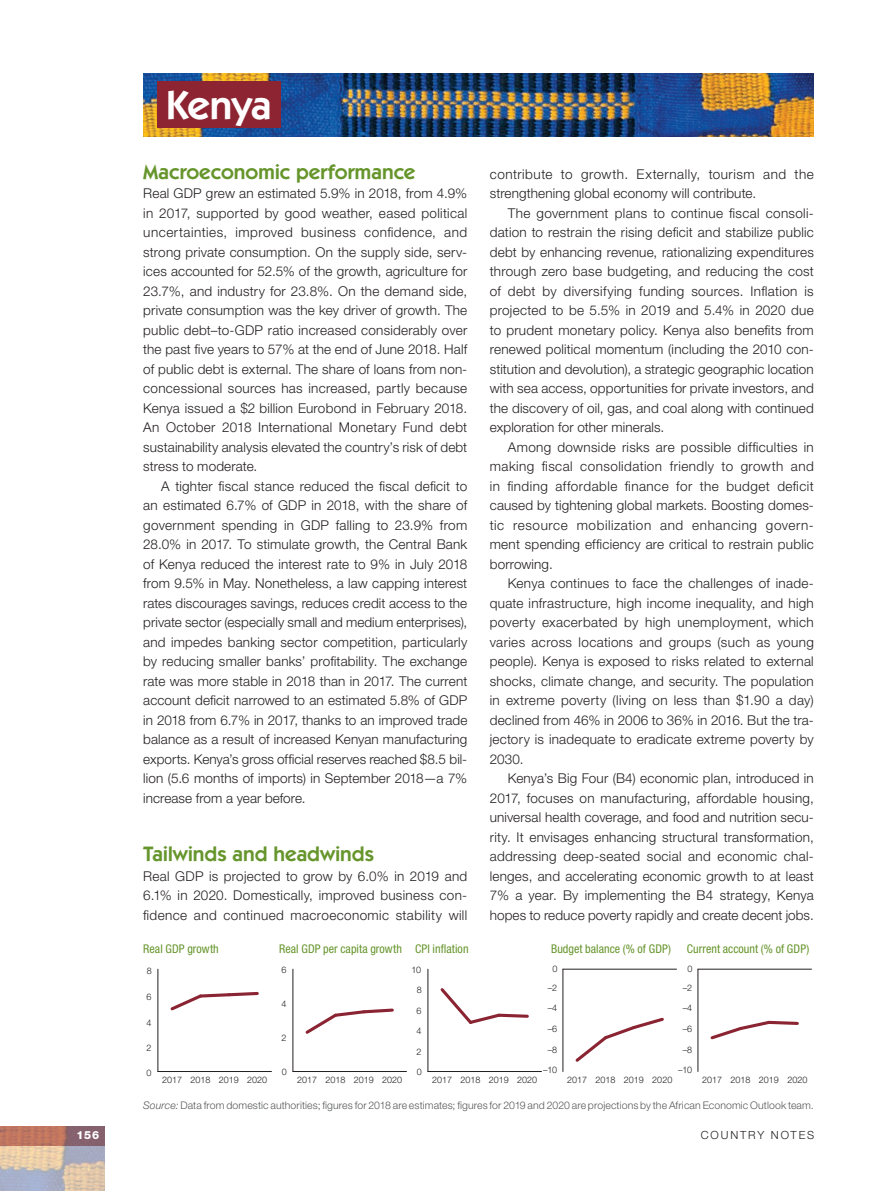
<style>
.page{position:relative;width:893px;height:1191px;background:#fff}
.page>*{position:absolute;margin:0;border:0;box-sizing:border-box;transform-origin:0 0}
.t1{font:600 40.5px "ITC Kabel Std";letter-spacing:-.015em;color:#fff}
.t2{font:600 21px "ITC Kabel Std";color:#66952c}
.t3{font:300 13.5px/19.5px "Helvetica Neue LT Std";letter-spacing:.01em;color:#231f20;text-align:justify}
.t4{font:condensed 12px "Helvetica Neue LT Std";letter-spacing:.005em;color:#66952c}
.t5{font:300 11.25px "Helvetica Neue LT Std";letter-spacing:.17em;color:#231f20}
.t6{font:800 11.25px "Helvetica Neue LT Std";color:#fff}
.t7{font:300 10.5px "Helvetica Neue LT Std";letter-spacing:.01em;color:#57585a}
.t8{font:300 9px "Helvetica Neue LT Std";color:#231f20}
.s1{font-style:italic}
</style>
<div class="page">
<img style="left:0;top:1146px;width:105px;height:45px">
<svg style="left:0;top:1126px;width:105px;height:20px;background:#a96d64"></svg>
<img style="left:143px;top:73px;width:671px;height:63px">
<div style="left:157px;top:82px;width:123px;height:46px;background:#8d2431"></div>
<hr style="left:563px;top:969px;width:113px;height:1px;background:#231f20">
<hr style="left:563px;top:969px;width:1px;height:102px;background:#231f20">
<svg style="left:575px;top:1017px;width:89px;height:45px"></svg>
<hr style="left:698px;top:969px;width:113px;height:1px;background:#231f20">
<hr style="left:698px;top:969px;width:1px;height:102px;background:#231f20">
<svg style="left:710px;top:1020px;width:89px;height:20px"></svg>
<hr style="left:293px;top:1071px;width:113px;height:1px;background:#231f20">
<hr style="left:293px;top:969px;width:1px;height:102px;background:#231f20">
<svg style="left:305px;top:1008px;width:89px;height:26px"></svg>
<hr style="left:428px;top:1071px;width:113px;height:1px;background:#231f20">
<hr style="left:428px;top:969px;width:1px;height:102px;background:#231f20">
<svg style="left:440px;top:988px;width:89px;height:36px"></svg>
<hr style="left:158px;top:1071px;width:113px;height:1px;background:#231f20">
<hr style="left:158px;top:969px;width:1px;height:102px;background:#231f20">
<svg style="left:170px;top:992px;width:89px;height:19px"></svg>
<h1 class="t1" style="left:166px;top:81px;width:107px">Kenya</h1>
<h2 class="t2" style="left:143px;top:159px;width:274px">Macroeconomic performance</h2>
<p class="t3" style="left:143px;top:183px;width:326px">Real GDP grew an estimated 5.9% in 2018, from 4.9% in 2017, supported by good weather, eased political uncertainties, improved business confidence, and strong private consumption. On the supply side, serv&shy;ices accounted for 52.5% of the growth, agriculture for 23.7%, and industry for 23.8%. On the demand side, private consumption was the key driver of growth. The public debt–to-GDP ratio increased considerably over the past five years to 57% at the end of June 2018. Half of public debt is external. The share of loans from non&shy;concessional sources has increased, partly because Kenya issued a $2 billion Eurobond in February 2018.<br>An October 2018 International Monetary Fund debt sustainability analysis elevated the country’s risk of debt stress to moderate.</p>
<p class="t3" style="left:143px;top:476px;width:326px;text-indent:18px">A tighter fiscal stance reduced the fiscal deficit to an estimated 6.7% of GDP in 2018, with the share of government spending in GDP falling to 23.9% from 28.0% in 2017. To stimulate growth, the Central Bank of Kenya reduced the interest rate to 9% in July 2018 from 9.5% in May. Nonetheless, a law capping interest rates discourages savings, reduces credit access to the private sector (especially small and medium enterprises), and impedes banking sector competition, particularly by reducing smaller banks’ profitability. The exchange rate was more stable in 2018 than in 2017. The current account deficit narrowed to an estimated 5.8% of GDP in 2018 from 6.7% in 2017, thanks to an improved trade balance as a result of increased Kenyan manufacturing exports. Kenya’s gross official reserves reached $8.5 bil&shy;lion (5.6 months of imports) in September 2018—a 7% increase from a year before.</p>
<h2 class="t2" style="left:143px;top:841px;width:232px">Tailwinds and headwinds</h2>
<p class="t3" style="left:143px;top:866px;width:326px">Real GDP is projected to grow by 6.0% in 2019 and 6.1% in 2020. Domestically, improved business con&shy;fidence and continued macroeconomic stability will</p>
<p class="t3" style="left:490px;top:164px;width:326px">contribute to growth. Externally, tourism and the strengthening global economy will contribute.</p>
<p class="t3" style="left:490px;top:203px;width:326px;text-indent:18px">The government plans to continue fiscal consoli&shy;dation to restrain the rising deficit and stabilize public debt by enhancing revenue, rationalizing expenditures through zero base budgeting, and reducing the cost of debt by diversifying funding sources. Inflation is projected to be 5.5% in 2019 and 5.4% in 2020 due to prudent monetary policy. Kenya also benefits from renewed political momentum (including the 2010 con&shy;stitution and devolution), a strategic geographic location with sea access, opportunities for private investors, and the discovery of oil, gas, and coal along with continued exploration for other minerals.</p>
<p class="t3" style="left:490px;top:437px;width:326px;text-indent:18px">Among downside risks are possible difficulties in making fiscal consolidation friendly to growth and in finding affordable finance for the budget deficit caused by tightening global markets. Boosting domes&shy;tic resource mobilization and enhancing govern&shy;ment spending efficiency are critical to restrain public borrowing.</p>
<p class="t3" style="left:490px;top:573px;width:326px;text-indent:18px">Kenya continues to face the challenges of inade&shy;quate infrastructure, high income inequality, and high poverty exacerbated by high unemployment, which varies across locations and groups (such as young people). Kenya is exposed to risks related to external shocks, climate change, and security. The population in extreme poverty (living on less than $1.90 a day) declined from 46% in 2006 to 36% in 2016. But the tra&shy;jectory is inadequate to eradicate extreme poverty by 2030.</p>
<p class="t3" style="left:490px;top:768px;width:326px;text-indent:18px">Kenya’s Big Four (B4) economic plan, introduced in 2017, focuses on manufacturing, affordable housing, universal health coverage, and food and nutrition secu&shy;rity. It envisages enhancing structural transformation, addressing deep-seated social and economic chal&shy;lenges, and accelerating economic growth to at least 7% a year. By implementing the B4 strategy, Kenya hopes to reduce poverty rapidly and create decent jobs.</p>
<p class="t4" style="left:143px;top:941px;width:77px">Real GDP growth</p>
<p class="t4" style="left:279px;top:941px;width:191px">Real GDP per capita growth CPI inflation</p>
<p class="t4" style="left:551px;top:941px;width:122px">Budget balance (% of GDP)</p>
<p class="t4" style="left:687px;top:941px;width:124px">Current account (% of GDP)</p>
<p class="t8" style="left:147px;top:965px;width:7px">8</p>
<p class="t8" style="left:281px;top:964px;width:7px">6</p>
<p class="t8" style="left:411px;top:964px;width:11px">10</p>
<p class="t8" style="left:552px;top:963px;width:7px">0</p>
<p class="t8" style="left:687px;top:963px;width:7px">0</p>
<p class="t8" style="left:146px;top:991px;width:7px">6</p>
<p class="t8" style="left:281px;top:998px;width:7px">4</p>
<p class="t8" style="left:417px;top:984px;width:7px">8</p>
<p class="t8" style="left:416px;top:1005px;width:7px">6</p>
<p class="t8" style="left:548px;top:982px;width:11px">–2</p>
<p class="t8" style="left:548px;top:1002px;width:11px">–4</p>
<p class="t8" style="left:683px;top:982px;width:11px">–2</p>
<p class="t8" style="left:683px;top:1002px;width:11px">–4</p>
<p class="t8" style="left:146px;top:1017px;width:7px">4</p>
<p class="t8" style="left:281px;top:1032px;width:7px">2</p>
<p class="t8" style="left:416px;top:1025px;width:7px">4</p>
<p class="t8" style="left:548px;top:1023px;width:11px">–6</p>
<p class="t8" style="left:683px;top:1023px;width:11px">–6</p>
<p class="t8" style="left:146px;top:1042px;width:7px">2</p>
<p class="t8" style="left:416px;top:1046px;width:7px">2</p>
<p class="t8" style="left:548px;top:1044px;width:11px">–8</p>
<p class="t8" style="left:683px;top:1044px;width:11px">–8</p>
<p class="t8" style="left:147px;top:1067px;width:7px">0</p>
<p class="t8" style="left:162px;top:1074px;width:107px">2017 2018 2019 2020</p>
<p class="t8" style="left:282px;top:1065px;width:7px">0</p>
<p class="t8" style="left:297px;top:1074px;width:107px">2017 2018 2019 2020</p>
<p class="t8" style="left:417px;top:1065px;width:7px">0</p>
<p class="t8" style="left:543px;top:1064px;width:16px">–10</p>
<p class="t8" style="left:432px;top:1074px;width:107px">2017 2018 2019 2020</p>
<p class="t8" style="left:678px;top:1064px;width:16px">–10</p>
<p class="t8" style="left:567px;top:1074px;width:107px">2017 2018 2019 2020</p>
<p class="t8" style="left:702px;top:1074px;width:107px">2017 2018 2019 2020</p>
<p class="t7" style="left:143px;top:1098px;width:672px"><span class="s1">Source:</span> Data from domestic authorities; figures for 2018 are estimates; figures for 2019 and 2020 are projections by the African Economic Outlook team.</p>
<p class="t6" style="left:76px;top:1128px;width:24px">156</p>
<p class="t5" style="left:701px;top:1128px;width:115px">COUNTRY NOTES</p>
</div>
